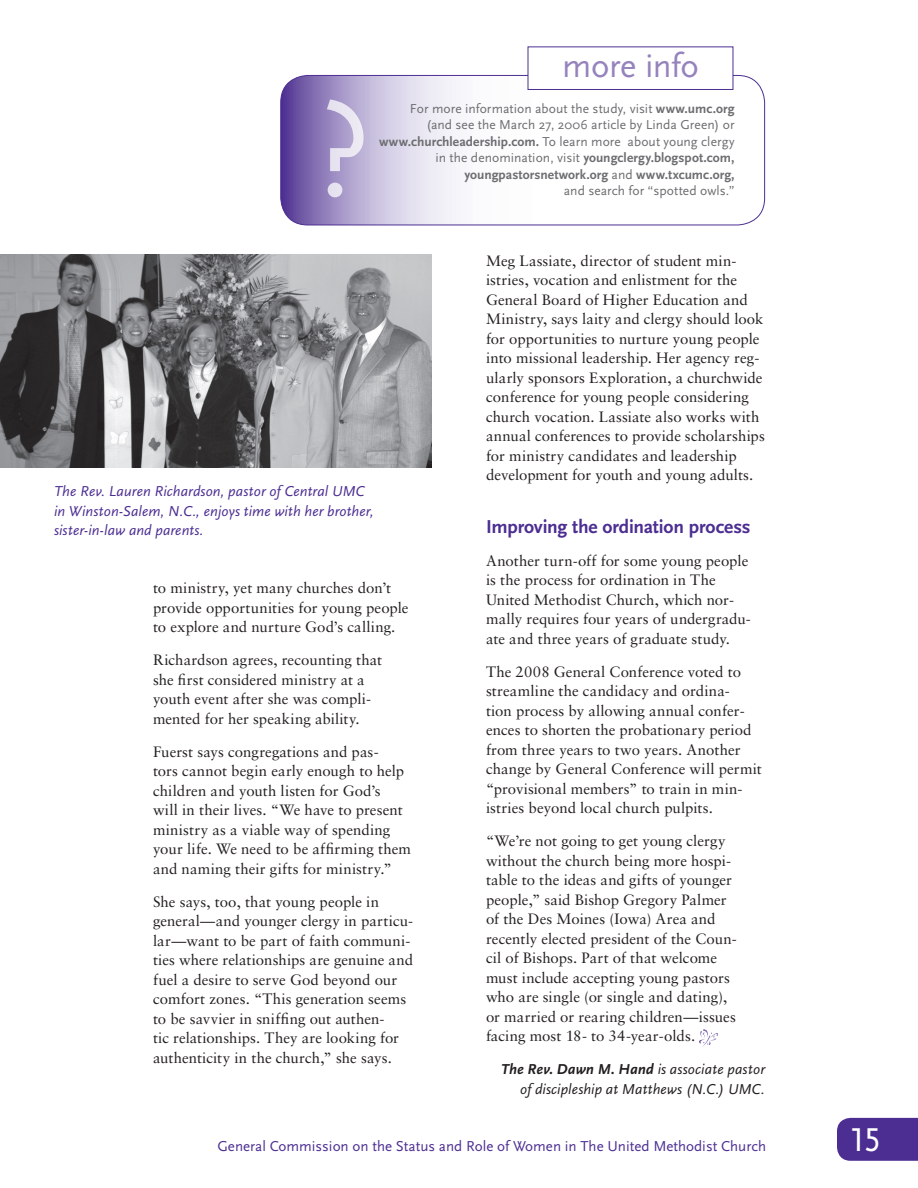
<style>
.page{position:relative;width:918px;height:1188px;background:#fff}
.page>*{position:absolute;margin:0;border:0;box-sizing:border-box;transform-origin:0 0}
.t1{font:130.65px "Scala Sans";color:#fff}
.Pull_Quote{font:34.5px "Scala Sans";letter-spacing:-.01em;color:#9583bd}
.t2{font:34.5px "Scala Sans Caps";color:#fff}
.Headline-Subhead{font:700 19.5px "Scala Sans";letter-spacing:-.01em;color:#4c2e92}
.Body_Text{font:15px/19.5px "Sabon";letter-spacing:.005em;color:#231f20}
.Photo_Caption{font:italic 15px/19.5px "Scala Sans";letter-spacing:.005em;color:#4c2e92}
.t3{font:15px "Scala Sans";color:#4c2e92}
.End_Note_Italic{font:italic 15px/19.5px "Scala Sans";letter-spacing:.005em;color:#231f20;text-align:right}
.Side_Bar_Text{font:13.5px/16.5px "Scala Sans";letter-spacing:.005em;color:#6c6d70;text-align:right}
.s1{font-weight:700}
</style>
<div class="page">
<div style="left:837px;top:1118px;width:81px;height:43px;background:#4c2e92"></div>
<svg style="left:703px;top:1029px;width:4px;height:9px"></svg>
<svg style="left:281px;top:75px;width:484px;height:150px"></svg>
<div style="left:280px;top:75px;width:485px;height:150px;border:1px solid #4c2e92;border-radius:27px"></div>
<div style="left:528px;top:47px;width:205px;height:42px;background:#fff"></div>
<div style="left:528px;top:46px;width:205px;height:44px;border:1px solid #4c2e92"></div>
<img style="left:0;top:254px;width:431px;height:214px">
<h1 class="t1" style="left:316px;top:82px;width:56px">?</h1>
<p class="Pull_Quote" style="left:562px;top:47px;width:138px">more info</p>
<p class="Side_Bar_Text" style="left:379px;top:100px;width:357px">For more information about the study, visit <span class="s1">www.umc.org<br></span>(and see the March 27, 2006 article by Linda Green) or <span class="s1">www.churchleadership.com.</span> To learn more about young clergy in the denomination, visit <span class="s1">youngclergy.blogspot.com, youngpastorsnetwork.org</span> and <span class="s1">www.txcumc.org,<br></span>and search for “spotted owls.”</p>
<p class="Photo_Caption" style="left:54px;top:482px;width:321px">The Rev. Lauren Richardson, pastor of Central UMC in Winston-Salem, N.C., enjoys time with her brother, sister-in-law and parents.</p>
<p class="Body_Text" style="left:153px;top:578px;width:257px">to ministry, yet many churches don’t provide opportunities for young people to explore and nurture God’s calling.</p>
<p class="Body_Text" style="left:153px;top:650px;width:231px">Richardson agrees, recounting that she first considered ministry at a youth event after she was compli&shy;mented for her speaking ability.</p>
<p class="Body_Text" style="left:153px;top:742px;width:259px">Fuerst says congregations and pas-<br>tors cannot begin early enough to help children and youth listen for God’s<br>will in their lives. “We have to present ministry as a viable way of spending your life. We need to be affirming them and naming their gifts for ministry.”</p>
<p class="Body_Text" style="left:153px;top:892px;width:262px">She says, too, that young people in general—and younger clergy in particu&shy;lar—want to be part of faith communi&shy;ties where relationships are genuine and fuel a desire to serve God beyond our comfort zones. “This generation seems to be savvier in sniffing out authen-<br>tic relationships. They are looking for authenticity in the church,” she says.</p>
<p class="Body_Text" style="left:486px;top:251px;width:280px">Meg Lassiate, director of student min&shy;istries, vocation and enlistment for the General Board of Higher Education and Ministry, says laity and clergy should look for opportunities to nurture young people into missional leadership. Her agency reg&shy;ularly sponsors Exploration, a churchwide conference for young people considering church vocation. Lassiate also works with annual conferences to provide scholarships for ministry candidates and leadership development for youth and young adults.</p>
<p class="Headline-Subhead" style="left:486px;top:516px;width:266px">Improving the ordination process</p>
<p class="Body_Text" style="left:486px;top:551px;width:266px">Another turn-off for some young people is the process for ordination in The United Methodist Church, which nor&shy;mally requires four years of undergradu&shy;ate and three years of graduate study.</p>
<p class="Body_Text" style="left:486px;top:662px;width:277px">The 2008 General Conference voted to streamline the candidacy and ordina-<br>tion process by allowing annual confer&shy;ences to shorten the probationary period from three years to two years. Another change by General Conference will permit “provisional members” to train in min&shy;istries beyond local church pulpits.</p>
<p class="Body_Text" style="left:486px;top:831px;width:252px">“We’re not going to get young clergy without the church being more hospi&shy;table to the ideas and gifts of younger people,” said Bishop Gregory Palmer of the Des Moines (Iowa) Area and recently elected president of the Coun&shy;cil of Bishops. Part of that welcome must include accepting young pastors who are single (or single and dating), or married or rearing children—issues facing most 18- to 34-year-olds.</p>
<p class="End_Note_Italic" style="left:501px;top:1060px;width:265px"><span class="s1">The Rev. Dawn M. Hand</span> is associate pastor of discipleship at Matthews (N.C.) UMC.</p>
<p class="t3" style="left:217px;top:1137px;width:550px">General Commission on the Status and Role of Women in The United Methodist Church</p>
<h2 class="t2" style="left:849px;top:1121px;width:34px">15</h2>
</div>
